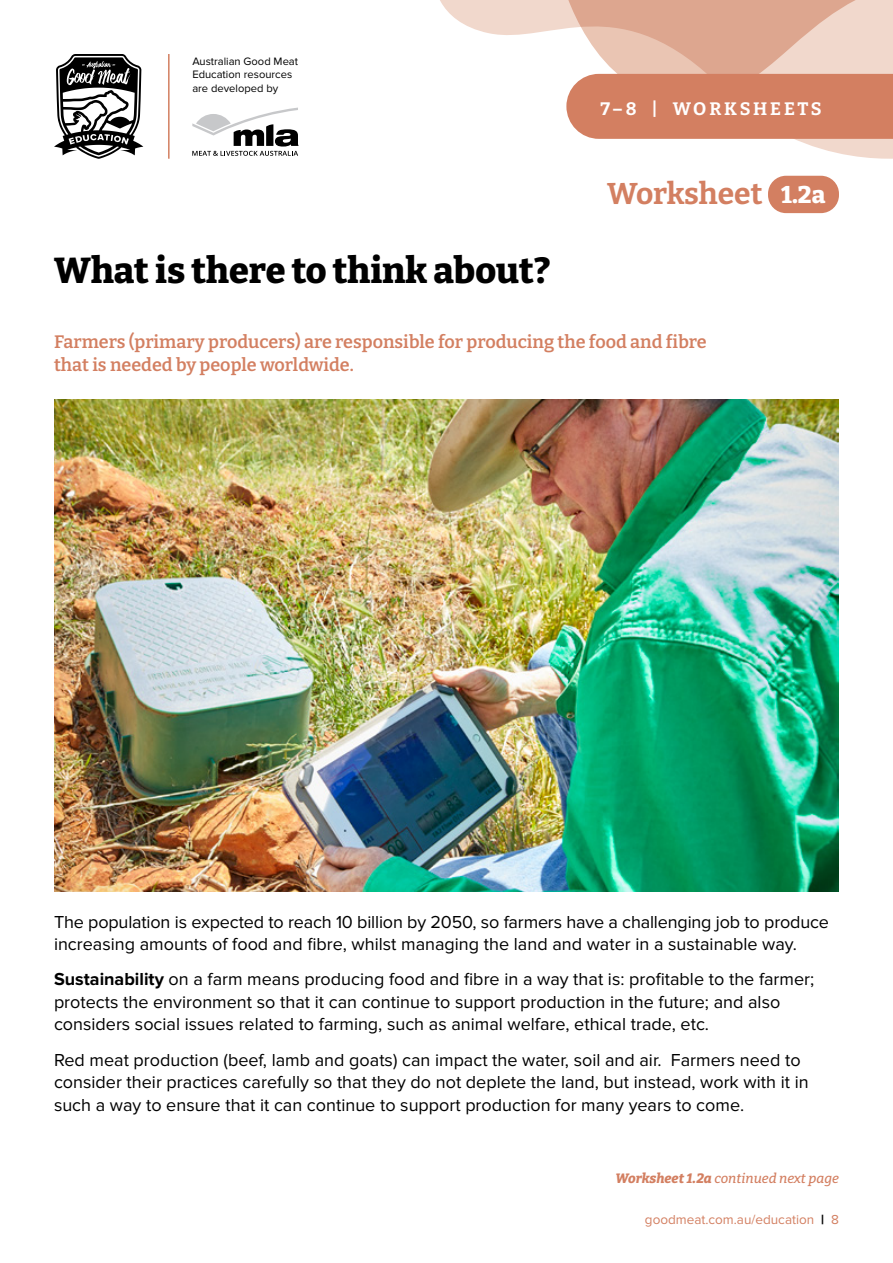
<style>
.page{position:relative;width:893px;height:1263px;background:#fff}
.page>*{position:absolute;margin:0;border:0;box-sizing:border-box;transform-origin:0 0}
.t1{font:800 36px "Bitter";color:#000}
.t2{font:700 30px "Bitter";color:#d37f61}
.t3{font:18px/22.5px "Proxima Nova";color:#000}
.t4{font:600 18px/22.5px "Bitter";color:#d37f61}
.t5{font:700 18px "Bitter";letter-spacing:.15em;color:#fff}
.t6{font:italic 500 13.5px "Bitter";color:#d37f61}
.t7{font:13.5px "Proxima Nova";color:#d37f61}
.t8{font:11.1px/13.5px "Proxima Nova";color:#000}
.s1{font-weight:800;font-size:24px;color:#fff}
.s2{font-weight:700}
.s3{font-weight:800}
.s4{font-family:"Proxima Nova Extrabld";color:#000}
</style>
<div class="page">
<svg style="left:440px;top:0;width:453px;height:159px"></svg>
<svg style="left:54px;top:54px;width:89px;height:105px"></svg>
<hr style="left:168px;top:54px;width:2px;height:105px;background:#d37f61">
<svg style="left:192px;top:108px;width:107px;height:48px"></svg>
<svg style="left:561px;top:0;width:332px;height:139px;background:#dea38c"></svg>
<div style="left:768px;top:176px;width:71px;height:37px;background:#d37f61;border-radius:18px"></div>
<img style="left:54px;top:400px;width:785px;height:491px">
<p class="t8" style="left:192px;top:55px;width:107px">Australian Good Meat<br>Education resources are developed by</p>
<h1 class="t1" style="left:54px;top:248px;width:498px">What is there to think about?</h1>
<p class="t5" style="left:600px;top:97px;width:223px">7–8 | WORKSHEETS</p>
<h2 class="t2" style="left:607px;top:175px;width:220px">Worksheet <span class="s1">1.2a</span></h2>
<p class="t4" style="left:54px;top:330px;width:654px">Farmers (primary producers) are responsible for producing the food and fibre that is needed by people worldwide.</p>
<p class="t3" style="left:54px;top:911px;width:776px">The population is expected to reach 10 billion by 2050, so farmers have a challenging job to produce increasing amounts of food and fibre, whilst managing the land and water in a sustainable way.</p>
<p class="t3" style="left:54px;top:968px;width:762px"><span class="s2">Sustainability</span> on a farm means producing food and fibre in a way that is: profitable to the farmer; protects the environment so that it can continue to support production in the future; and also considers social issues related to farming, such as animal welfare, ethical trade, etc.</p>
<p class="t3" style="left:54px;top:1049px;width:756px">Red meat production (beef, lamb and goats) can impact the water, soil and air. Farmers need to consider their practices carefully so that they do not deplete the land, but instead, work with it in such a way to ensure that it can continue to support production for many years to come.</p>
<p class="t6" style="left:616px;top:1170px;width:225px"><span class="s3">Worksheet 1.2a</span> continued next page</p>
<p class="t7" style="left:645px;top:1212px;width:195px">goodmeat.com.au/education <span class="s4">|</span> 8</p>
</div>
